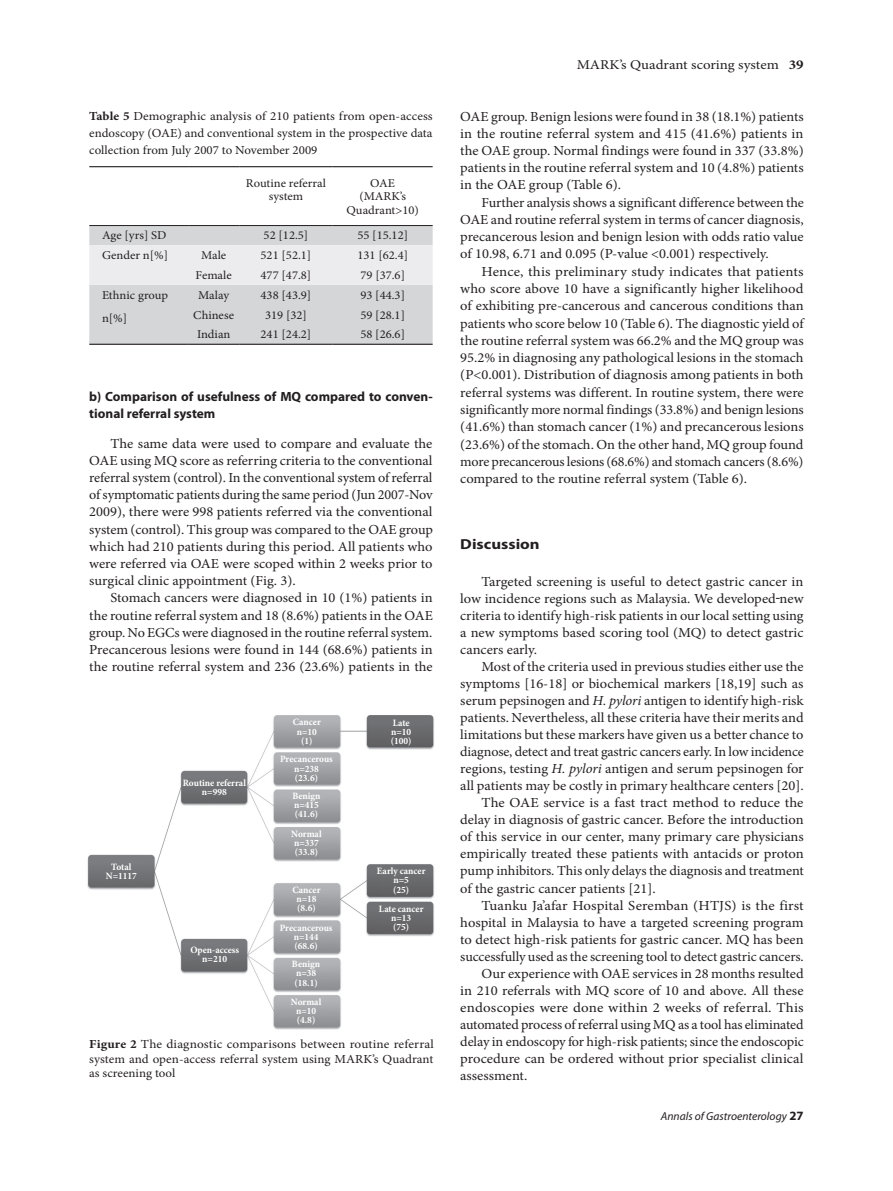
<style>
.page{position:relative;width:893px;height:1191px;background:#fff}
.page>*{position:absolute;margin:0;border:0;box-sizing:border-box;transform-origin:0 0}
.t1{font:700 14.55px "Myriad Pro";color:#231f20;scale:1.15 1}
.t2{font:13.8px/17.2px "Minion Pro";letter-spacing:-.005em;color:#231f20;text-align:justify;scale:1.05 1}
.t3{font:13.8px/17.2px "Minion Pro";letter-spacing:-.005em;color:#231f20;text-align:justify;scale:1.08 1}
.t4{font:13.8px/17.2px "Minion Pro";letter-spacing:-.005em;color:#231f20;text-align:justify}
.t5{font:13.8px/17.2px "Minion Pro";letter-spacing:-.005em;color:#231f20;text-align:justify;scale:1.04 1}
.t6{font:13.8px "Minion Pro";letter-spacing:-.005em;color:#231f20;scale:1.06 1}
.t7{font:13.8px "Minion Pro";letter-spacing:-.005em;color:#231f20;scale:1.07 1}
.t8{font:13.5px "Minion Pro";color:#231f20;scale:1.1 1}
.t9{font:700 13.35px/17.1px "Myriad Pro";color:#231f20}
.t10{font:12.3px/17.1px "Minion Pro";color:#231f20;text-align:justify;scale:1.06 1}
.t11{font:12.3px/14.7px "Minion Pro";color:#231f20;text-align:justify;scale:1.08 1}
.t12{font:12px/13.5px "Minion Pro";color:#231f20;text-align:center;scale:1.05 1}
.t13{font:italic 11.55px "Myriad Pro";color:#231f20}
.t14{font:700 9.75px/9.1px "Minion Pro";color:#fff;text-align:center}
.s1{font-weight:700}
.s2{font-style:italic}
.s3{font-weight:700;font-style:normal;font-size:12.75px}
</style>
<div class="page">
<svg style="left:89px;top:226px;width:344px;height:118px;background:#dcdcde"></svg>
<hr style="left:89px;top:166px;width:99px;height:1px;background:#231f20">
<hr style="left:188px;top:166px;width:51px;height:1px;background:#231f20">
<hr style="left:239px;top:166px;width:94px;height:1px;background:#231f20">
<hr style="left:333px;top:166px;width:100px;height:1px;background:#231f20">
<hr style="left:89px;top:225px;width:99px;height:1px;background:#231f20">
<hr style="left:188px;top:225px;width:51px;height:1px;background:#231f20">
<hr style="left:239px;top:225px;width:94px;height:1px;background:#231f20">
<hr style="left:333px;top:225px;width:100px;height:1px;background:#231f20">
<hr style="left:188px;top:344px;width:51px;height:1px;background:#231f20">
<hr style="left:239px;top:344px;width:94px;height:1px;background:#231f20">
<hr style="left:333px;top:344px;width:100px;height:1px;background:#231f20">
<hr style="left:89px;top:344px;width:99px;height:1px;background:#231f20">
<img style="left:87px;top:715px;width:347px;height:315px">
<p class="t10" style="left:89px;top:107px;width:325px"><span class="s1">Table 5</span> Demographic analysis of 210 patients from open-access endoscopy (OAE) and conventional system in the prospective data collection from July 2007 to November 2009</p>
<p class="t12" style="left:246px;top:176px;width:78px">Routine referral system</p>
<p class="t12" style="left:347px;top:176px;width:70px">OAE (MARK’s<br>Quadrant&gt;10)</p>
<p class="t12" style="left:102px;top:229px;width:63px">Age [yrs] SD</p>
<p class="t12" style="left:264px;top:229px;width:44px">52 [12.5]</p>
<p class="t12" style="left:357px;top:229px;width:50px">55 [15.12]</p>
<p class="t12" style="left:102px;top:249px;width:64px">Gender n[%]</p>
<p class="t12" style="left:201px;top:249px;width:25px">Male</p>
<p class="t12" style="left:261px;top:249px;width:50px">521 [52.1]</p>
<p class="t12" style="left:357px;top:249px;width:50px">131 [62.4]</p>
<p class="t12" style="left:196px;top:268px;width:36px">Female</p>
<p class="t12" style="left:261px;top:268px;width:50px">477 [47.8]</p>
<p class="t12" style="left:360px;top:268px;width:44px">79 [37.6]</p>
<p class="t12" style="left:102px;top:283px;width:64px;line-height:23px;text-align:left">Ethnic group n[%]</p>
<p class="t12" style="left:198px;top:288px;width:31px">Malay</p>
<p class="t12" style="left:261px;top:288px;width:50px">438 [43.9]</p>
<p class="t12" style="left:360px;top:288px;width:44px">93 [44.3]</p>
<p class="t12" style="left:193px;top:308px;width:40px">Chinese</p>
<p class="t12" style="left:265px;top:308px;width:41px">319 [32]</p>
<p class="t12" style="left:360px;top:308px;width:44px">59 [28.1]</p>
<p class="t12" style="left:197px;top:328px;width:33px">Indian</p>
<p class="t12" style="left:261px;top:328px;width:50px">241 [24.2]</p>
<p class="t12" style="left:360px;top:328px;width:44px">58 [26.6]</p>
<p class="t9" style="left:89px;top:387px;width:345px">b) Comparison of usefulness of MQ compared to conven&shy;tional referral system</p>
<p class="t2" style="left:89px;top:435px;width:329px;text-indent:21px">The same data were used to compare and evaluate the OAE using MQ score as referring criteria to the conventional referral system (control). In the conventional system of referral of symptomatic patients during the same period (Jun 2007-Nov 2009), there were 998 patients referred via the conventional system (control). This group was compared to the OAE group which had 210 patients during this period. All patients who were referred via OAE were scoped within 2 weeks prior to surgical clinic appointment (Fig. 3).</p>
<p class="t2" style="left:89px;top:589px;width:329px;text-indent:21px">Stomach cancers were diagnosed in 10 (1%) patients in the routine referral system and 18 (8.6%) patients in the OAE group. No EGCs were diagnosed in the routine referral system.<br>Precancerous lesions were found in 144 (68.6%) patients in the routine referral system and 236 (23.6%) patients in the</p>
<p class="t14" style="left:106px;top:862px;width:33px">Total<br>N=1117</p>
<p class="t14" style="left:183px;top:777px;width:65px">Routine referral n=998</p>
<p class="t14" style="left:190px;top:945px;width:50px">Open-access n=210</p>
<p class="t14" style="left:293px;top:717px;width:29px">Cancer n=10 (1)</p>
<p class="t14" style="left:280px;top:754px;width:54px">Precancerous n=238<br>(23.6)</p>
<p class="t14" style="left:292px;top:791px;width:30px;text-align:left">Benign n=415 (41.6)</p>
<p class="t14" style="left:291px;top:828px;width:32px;text-align:left">Normal n=337 (33.8)</p>
<p class="t14" style="left:292px;top:885px;width:29px">Cancer n=18 (8.6)</p>
<p class="t14" style="left:280px;top:923px;width:54px">Precancerous n=144<br>(68.6)</p>
<p class="t14" style="left:292px;top:959px;width:30px;text-align:left">Benign n=38 (18.1)</p>
<p class="t14" style="left:291px;top:997px;width:32px">Normal n=10 (4.8)</p>
<p class="t14" style="left:391px;top:718px;width:22px;text-align:left">Late n=10 (100)</p>
<p class="t14" style="left:377px;top:866px;width:50px">Early cancer n=5<br>(25)</p>
<p class="t14" style="left:379px;top:903px;width:46px">Late cancer n=13<br>(75)</p>
<p class="t11" style="left:89px;top:1036px;width:321px"><span class="s1">Figure 2</span> The diagnostic comparisons between routine referral system and open-access referral system using MARK’s Quadrant as screening tool</p>
<p class="t8" style="left:577px;top:56px;width:208px">MARK’s Quadrant scoring system <span class="s1">39</span></p>
<p class="t5" style="left:460px;top:108px;width:332px">OAE group. Benign lesions were found in 38 (18.1%) patients in the routine referral system and 415 (41.6%) patients in the OAE group. Normal findings were found in 337 (33.8%) patients in the routine referral system and 10 (4.8%) patients in the OAE group (Table 6).</p>
<p class="t4" style="left:460px;top:194px;width:345px;text-indent:21px">Further analysis shows a significant difference between the OAE and routine referral system in terms of cancer diagnosis, precancerous lesion and benign lesion with odds ratio value of 10.98, 6.71 and 0.095 (P-value &lt;0.001) respectively.</p>
<p class="t3" style="left:460px;top:263px;width:320px;text-indent:21px">Hence, this preliminary study indicates that patients who score above 10 have a significantly higher likelihood of exhibiting pre-cancerous and cancerous conditions than patients who score below 10 (Table 6). The diagnostic yield of the routine referral system was 66.2% and the MQ group was 95.2% in diagnosing any pathological lesions in the stomach (P&lt;0.001). Distribution of diagnosis among patients in both referral systems was different. In routine system, there were significantly more normal findings (33.8%) and benign lesions (41.6%) than stomach cancer (1%) and precancerous lesions (23.6%) of the stomach. On the other hand, MQ group found more precancerous lesions (68.6%) and stomach cancers (8.6%) compared to the routine referral system (Table 6).</p>
<p class="t1" style="left:460px;top:534px;width:71px">Discussion</p>
<p class="t2" style="left:460px;top:573px;width:328px;text-indent:21px">Targeted screening is useful to detect gastric cancer in low incidence regions such as Malaysia. We developed new criteria to identify high-risk patients in our local setting using a new symptoms based scoring tool (MQ) to detect gastric cancers early.</p>
<p class="t5" style="left:482px;top:658px;width:311px">Most of the criteria used in previous studies either use the</p>
<p class="t2" style="left:460px;top:675px;width:328px">symptoms [16-18] or biochemical markers [18,19] such as</p>
<p class="t2" style="left:460px;top:692px;width:328px">serum pepsinogen and <span class="s2">H. pylori</span> antigen to identify high-risk</p>
<p class="t2" style="left:460px;top:709px;width:328px">patients. Nevertheless, all these criteria have their merits and</p>
<p class="t5" style="left:460px;top:726px;width:331px">limitations but these markers have given us a better chance to</p>
<p class="t4" style="left:460px;top:743px;width:345px">diagnose, detect and treat gastric cancers early. In low incidence</p>
<p class="t2" style="left:460px;top:760px;width:328px">regions, testing <span class="s2">H. pylori</span> antigen and serum pepsinogen for</p>
<p class="t2" style="left:460px;top:777px;width:329px">all patients may be costly in primary healthcare centers [20].</p>
<p class="t7" style="left:482px;top:793px;width:302px">The OAE service is a fast tract method to reduce the</p>
<p class="t2" style="left:460px;top:811px;width:328px">delay in diagnosis of gastric cancer. Before the introduction</p>
<p class="t2" style="left:460px;top:828px;width:329px">of this service in our center, many primary care physicians</p>
<p class="t6" style="left:460px;top:844px;width:326px">empirically treated these patients with antacids or proton</p>
<p class="t5" style="left:460px;top:862px;width:332px">pump inhibitors. This only delays the diagnosis and treatment</p>
<p class="t2" style="left:460px;top:879px;width:188px">of the gastric cancer patients [21].</p>
<p class="t3" style="left:482px;top:896px;width:300px">Tuanku Ja’afar Hospital Seremban (HTJS) is the first</p>
<p class="t2" style="left:460px;top:913px;width:328px">hospital in Malaysia to have a targeted screening program</p>
<p class="t2" style="left:460px;top:930px;width:329px">to detect high-risk patients for gastric cancer. MQ has been</p>
<p class="t4" style="left:460px;top:947px;width:345px">successfully used as the screening tool to detect gastric cancers.</p>
<p class="t2" style="left:482px;top:964px;width:308px">Our experience with OAE services in 28 months resulted</p>
<p class="t6" style="left:460px;top:981px;width:325px">in 210 referrals with MQ score of 10 and above. All these</p>
<p class="t3" style="left:460px;top:998px;width:319px">endoscopies were done within 2 weeks of referral. This</p>
<p class="t4" style="left:460px;top:1015px;width:345px">automated process of referral using MQ as a tool has eliminated</p>
<p class="t4" style="left:460px;top:1032px;width:345px">delay in endoscopy for high-risk patients; since the endoscopic</p>
<p class="t6" style="left:460px;top:1049px;width:325px">procedure can be ordered without prior specialist clinical</p>
<p class="t2" style="left:460px;top:1066px;width:65px">assessment.</p>
<p class="t13" style="left:661px;top:1108px;width:144px">Annals of Gastroenterology <span class="s3">27</span></p>
</div>
